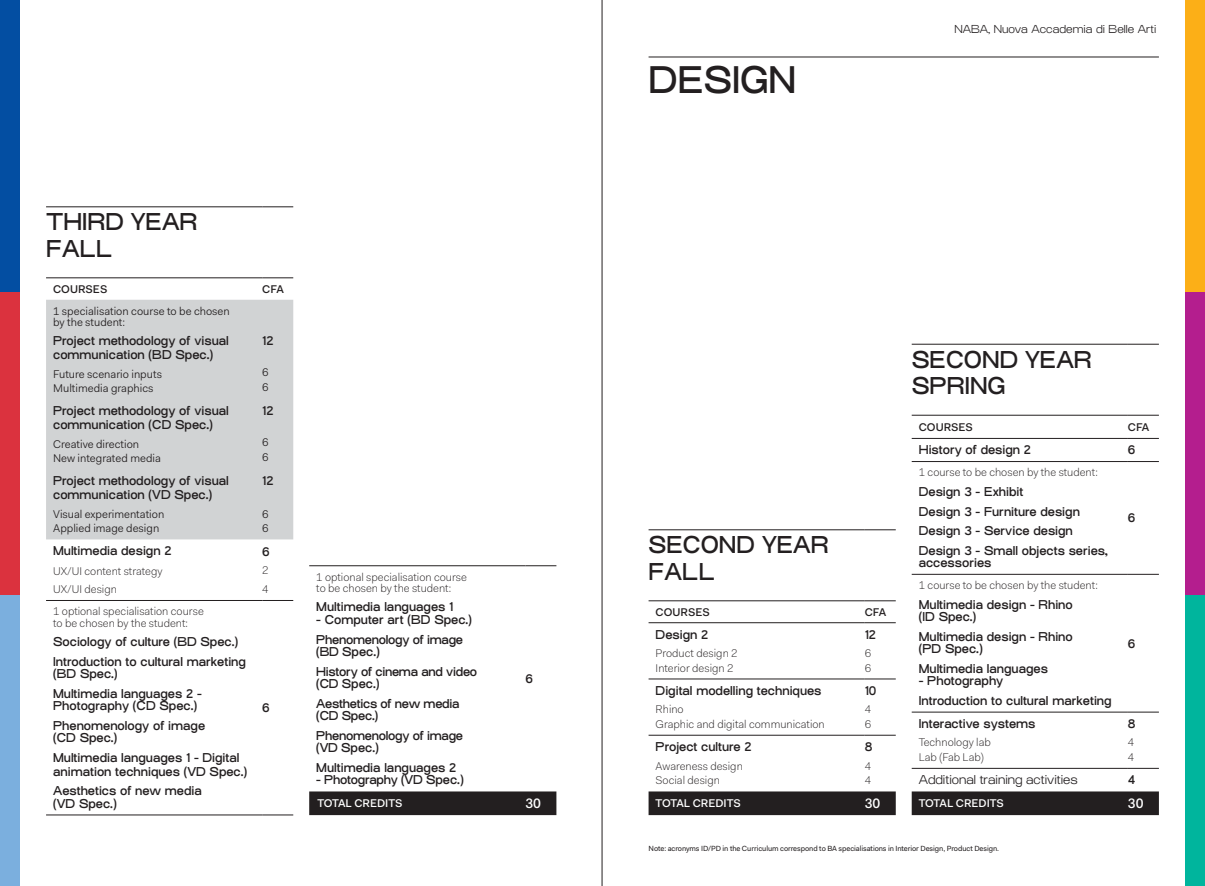
<style>
.page{position:relative;width:1205px;height:886px;background:#fff}
.page>*{position:absolute;margin:0;border:0;box-sizing:border-box;transform-origin:0 0}
.t1{font:500 37.5px "Osmose";color:#231f20}
.t2{font:500 23.75px/26.2px "Osmose";color:#231f20}
.t3{font:500 13.75px "Fakt";color:#fff}
.t4{font:500 12.5px/19.6px "Osmose";color:#231f20}
.t5{font:500 12.5px/19.6px "Osmose";letter-spacing:-.02em;color:#231f20}
.t6{font:300 12.5px "Osmose";color:#231f20}
.t7{font:300 11.25px/14.8px "Fakt";color:#231f20}
.t8{font:11.25px/14.8px "Fakt Blond";color:#231f20}
.t9{font:500 11.25px "Fakt";color:#fff}
.t10{font:300 11.25px "Osmose";letter-spacing:.005em;color:#231f20}
.t11{font:500 11.25px "Fakt";color:#231f20}
.t12{font:7.5px "Fakt";letter-spacing:-.01em;color:#231f20}
</style>
<div class="page">
<div style="left:46px;top:300px;width:247px;height:239px;background:#d1d3d4"></div>
<hr style="left:262px;top:600px;width:31px;height:1px;background:#231f20">
<hr style="left:46px;top:600px;width:216px;height:1px;background:#231f20">
<hr style="left:46px;top:815px;width:216px;height:1px;background:#231f20">
<hr style="left:262px;top:815px;width:31px;height:1px;background:#231f20">
<hr style="left:46px;top:278px;width:216px;height:1px;background:#231f20">
<hr style="left:262px;top:278px;width:31px;height:1px;background:#231f20">
<hr style="left:46px;top:206px;width:216px;height:1px;background:#231f20">
<hr style="left:262px;top:206px;width:31px;height:1px;background:#231f20">
<div style="left:309px;top:791px;width:247px;height:24px;background:#231f20"></div>
<hr style="left:309px;top:565px;width:216px;height:1px;background:#231f20">
<hr style="left:525px;top:565px;width:31px;height:1px;background:#231f20">
<div style="left:648px;top:791px;width:248px;height:24px;background:#231f20"></div>
<hr style="left:648px;top:529px;width:217px;height:1px;background:#231f20">
<hr style="left:865px;top:529px;width:31px;height:1px;background:#231f20">
<hr style="left:865px;top:735px;width:31px;height:1px;background:#231f20">
<hr style="left:648px;top:735px;width:217px;height:1px;background:#231f20">
<hr style="left:648px;top:600px;width:217px;height:1px;background:#231f20">
<hr style="left:865px;top:600px;width:31px;height:1px;background:#231f20">
<hr style="left:648px;top:679px;width:217px;height:1px;background:#231f20">
<hr style="left:865px;top:679px;width:31px;height:1px;background:#231f20">
<hr style="left:648px;top:622px;width:217px;height:1px;background:#231f20">
<hr style="left:865px;top:622px;width:31px;height:1px;background:#231f20">
<div style="left:912px;top:791px;width:247px;height:24px;background:#231f20"></div>
<hr style="left:912px;top:344px;width:216px;height:1px;background:#231f20">
<hr style="left:1128px;top:344px;width:31px;height:1px;background:#231f20">
<hr style="left:912px;top:461px;width:216px;height:1px;background:#231f20">
<hr style="left:1128px;top:461px;width:31px;height:1px;background:#231f20">
<hr style="left:912px;top:574px;width:216px;height:1px;background:#231f20">
<hr style="left:1128px;top:574px;width:31px;height:1px;background:#231f20">
<hr style="left:912px;top:415px;width:216px;height:1px;background:#231f20">
<hr style="left:1128px;top:415px;width:31px;height:1px;background:#231f20">
<hr style="left:912px;top:712px;width:216px;height:1px;background:#231f20">
<hr style="left:1128px;top:712px;width:31px;height:1px;background:#231f20">
<hr style="left:912px;top:768px;width:216px;height:1px;background:#231f20">
<hr style="left:1128px;top:768px;width:31px;height:1px;background:#231f20">
<hr style="left:912px;top:438px;width:216px;height:1px;background:#231f20">
<hr style="left:1128px;top:438px;width:31px;height:1px;background:#231f20">
<hr style="left:648px;top:57px;width:511px;height:1px;background:#231f20">
<div style="left:1185px;top:594px;width:20px;height:292px;background:#00b59d"></div>
<div style="left:1185px;top:292px;width:20px;height:303px;background:#b41e8e"></div>
<div style="left:1185px;top:0;width:20px;height:292px;background:#fcaf17"></div>
<div style="left:0;top:594px;width:19px;height:292px;background:#7bafde"></div>
<div style="left:0;top:292px;width:19px;height:303px;background:#db323e"></div>
<div style="left:0;top:0;width:19px;height:292px;background:#034ea2"></div>
<hr style="left:602px;top:0;width:1px;height:886px;background:#231f20">
<h2 class="t2" style="left:46px;top:212px;width:153px">THIRD YEAR<br>FALL</h2>
<p class="t11" style="left:53px;top:281px;width:56px">COURSES</p>
<p class="t11" style="left:262px;top:281px;width:23px">CFA</p>
<p class="t8" style="left:53px;top:305px;width:178px;line-height:11.2px">1 specialisation course to be chosen by the student:</p>
<p class="t4" style="left:53px;top:336px;width:177px;line-height:13.8px">Project methodology of visual communication (BD Spec.)</p>
<p class="t8" style="left:53px;top:366px;width:110px">Future scenario inputs<br>Multimedia graphics</p>
<p class="t4" style="left:53px;top:406px;width:177px;line-height:13.8px">Project methodology of visual communication (CD Spec.)</p>
<p class="t8" style="left:53px;top:436px;width:109px">Creative direction<br>New integrated media</p>
<p class="t4" style="left:53px;top:476px;width:177px;line-height:13.8px">Project methodology of visual communication (VD Spec.)</p>
<p class="t8" style="left:53px;top:506px;width:113px">Visual experimentation<br>Applied image design</p>
<p class="t4" style="left:262px;top:333px;width:13px">12</p>
<p class="t8" style="left:262px;top:365px;width:8px">6<br>6</p>
<p class="t4" style="left:262px;top:403px;width:13px">12</p>
<p class="t8" style="left:262px;top:435px;width:8px">6<br>6</p>
<p class="t4" style="left:262px;top:473px;width:13px">12</p>
<p class="t8" style="left:262px;top:506px;width:8px">6<br>6</p>
<p class="t4" style="left:53px;top:543px;width:120px">Multimedia design 2</p>
<p class="t7" style="left:53px;top:562px;width:111px;line-height:18.4px">UX/UI content strategy<br>UX/UI design</p>
<p class="t7" style="left:53px;top:606px;width:152px;line-height:11.2px">1 optional specialisation course to be chosen by the student:</p>
<p class="t4" style="left:53px;top:634px;width:194px">Sociology of culture (BD Spec.)<br>Introduction to cultural marketing</p>
<p class="t4" style="left:53px;top:666px;width:150px">(BD Spec.)<br>Multimedia languages 2 -</p>
<p class="t4" style="left:53px;top:698px;width:153px">Photography (CD Spec.)<br>Phenomenology of image</p>
<p class="t4" style="left:53px;top:730px;width:188px">(CD Spec.)<br>Multimedia languages 1 - Digital</p>
<p class="t4" style="left:53px;top:763px;width:196px">animation techniques (VD Spec.)<br>Aesthetics of new media</p>
<p class="t4" style="left:53px;top:795px;width:65px">(VD Spec.)</p>
<p class="t4" style="left:262px;top:543px;width:9px">6</p>
<p class="t7" style="left:262px;top:561px;width:8px;line-height:18.4px">2<br>4</p>
<p class="t4" style="left:262px;top:700px;width:9px">6</p>
<p class="t7" style="left:316px;top:571px;width:152px;line-height:11.2px">1 optional specialisation course to be chosen by the student:</p>
<p class="t4" style="left:316px;top:599px;width:139px">Multimedia languages 1</p>
<p class="t5" style="left:316px;top:611px;width:157px">- Computer art (BD Spec.)<br>Phenomenology of image</p>
<p class="t5" style="left:316px;top:643px;width:162px">(BD Spec.)<br>History of cinema and video</p>
<p class="t5" style="left:316px;top:675px;width:145px">(CD Spec.)<br>Aesthetics of new media</p>
<p class="t5" style="left:316px;top:708px;width:148px">(CD Spec.)<br>Phenomenology of image</p>
<p class="t4" style="left:316px;top:740px;width:142px">(VD Spec.)<br>Multimedia languages 2</p>
<p class="t5" style="left:316px;top:772px;width:149px">- Photography (VD Spec.)</p>
<p class="t4" style="left:525px;top:670px;width:9px">6</p>
<p class="t9" style="left:317px;top:796px;width:87px">TOTAL CREDITS</p>
<p class="t3" style="left:525px;top:794px;width:17px">30</p>
<h1 class="t1" style="left:648px;top:58px;width:149px">DESIGN</h1>
<p class="t10" style="left:954px;top:23px;width:203px">NABA, Nuova Accademia di Belle Arti</p>
<h2 class="t2" style="left:912px;top:349px;width:182px">SECOND YEAR<br>SPRING</h2>
<p class="t11" style="left:919px;top:419px;width:56px">COURSES</p>
<p class="t11" style="left:1128px;top:419px;width:23px">CFA</p>
<p class="t4" style="left:919px;top:442px;width:114px">History of design 2</p>
<p class="t4" style="left:1128px;top:442px;width:9px">6</p>
<p class="t7" style="left:919px;top:465px;width:180px">1 course to be chosen by the student:</p>
<p class="t4" style="left:919px;top:483px;width:191px">Design 3 - Exhibit<br>Design 3 - Furniture design<br>Design 3 - Service design<br>Design 3 - Small objects series,</p>
<p class="t4" style="left:919px;top:555px;width:74px">accessories</p>
<p class="t4" style="left:1128px;top:510px;width:9px">6</p>
<h2 class="t2" style="left:648px;top:535px;width:182px">SECOND YEAR<br>FALL</h2>
<p class="t11" style="left:656px;top:604px;width:56px">COURSES</p>
<p class="t11" style="left:865px;top:604px;width:23px">CFA</p>
<p class="t4" style="left:656px;top:626px;width:54px">Design 2</p>
<p class="t7" style="left:656px;top:646px;width:83px">Product design 2<br>Interior design 2</p>
<p class="t7" style="left:919px;top:578px;width:180px">1 course to be chosen by the student:</p>
<p class="t4" style="left:919px;top:600px;width:156px;line-height:12.5px">Multimedia design - Rhino (ID Spec.)</p>
<p class="t4" style="left:919px;top:632px;width:156px;line-height:12.5px">Multimedia design - Rhino (PD Spec.)</p>
<p class="t4" style="left:919px;top:660px;width:131px">Multimedia languages</p>
<p class="t4" style="left:919px;top:673px;width:194px">- Photography<br>Introduction to cultural marketing</p>
<p class="t4" style="left:865px;top:626px;width:13px">12</p>
<p class="t7" style="left:865px;top:646px;width:8px">6<br>6</p>
<p class="t4" style="left:1128px;top:635px;width:9px">6</p>
<p class="t4" style="left:656px;top:682px;width:167px">Digital modelling techniques</p>
<p class="t7" style="left:656px;top:702px;width:171px">Rhino<br>Graphic and digital communication</p>
<p class="t4" style="left:865px;top:682px;width:13px">10</p>
<p class="t7" style="left:865px;top:702px;width:8px">4<br>6</p>
<p class="t4" style="left:919px;top:716px;width:118px">Interactive systems</p>
<p class="t7" style="left:919px;top:735px;width:73px">Technology lab<br>Lab (Fab Lab)</p>
<p class="t4" style="left:1128px;top:716px;width:9px">8</p>
<p class="t7" style="left:1128px;top:735px;width:8px">4<br>4</p>
<p class="t4" style="left:656px;top:739px;width:97px">Project culture 2</p>
<p class="t7" style="left:656px;top:758px;width:89px">Awareness design<br>Social design</p>
<p class="t4" style="left:865px;top:739px;width:9px">8</p>
<p class="t7" style="left:865px;top:758px;width:8px">4<br>4</p>
<p class="t6" style="left:919px;top:773px;width:160px">Additional training activities</p>
<p class="t4" style="left:1128px;top:772px;width:9px">4</p>
<p class="t9" style="left:919px;top:796px;width:87px">TOTAL CREDITS</p>
<p class="t3" style="left:1128px;top:794px;width:17px">30</p>
<p class="t12" style="left:648px;top:844px;width:352px">Note: acronyms ID/PD in the Curriculum correspond to BA specialisations in Interior Design, Product Design.</p>
<p class="t9" style="left:656px;top:796px;width:87px">TOTAL CREDITS</p>
<p class="t3" style="left:865px;top:794px;width:17px">30</p>
</div>
